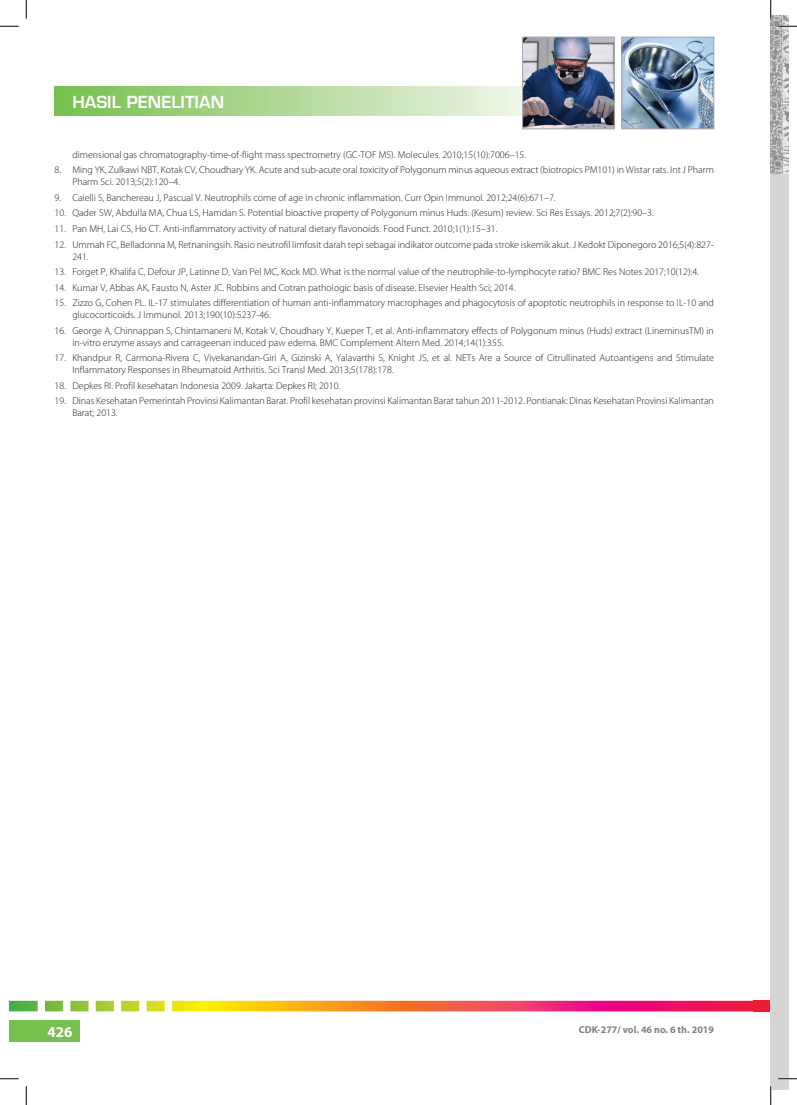
<style>
.page{position:relative;width:797px;height:1105px;background:#fff}
.page>*{position:absolute;margin:0;border:0;box-sizing:border-box;transform-origin:0 0}
.t1{font:600 16.25px "Eurostile LT Std";color:#fff}
.t2{font:700 15px "Myriad Pro";color:#fff}
.t3{font:300 10px/12px "Myriad Pro";color:#231f20}
.t4{font:700 10px "Myriad Pro";color:#808285}
</style>
<div class="page">
<div style="left:55px;top:86px;width:515px;height:29px;background:linear-gradient(to right,#76bf4d,#fcfaf9)"></div>
<img style="left:524px;top:39px;width:88px;height:88px">
<div style="left:522px;top:37px;width:92px;height:92px;border:1px solid #a8a9ad"></div>
<img style="left:624px;top:39px;width:88px;height:88px">
<div style="left:622px;top:37px;width:92px;height:92px;border:1px solid #a8a9ad"></div>
<img style="left:770px;top:16px;width:18px;height:158px">
<div style="left:770px;top:174px;width:18px;height:915px;background:#d6d5d4"></div>
<svg style="left:9px;top:1000px;width:761px;height:42px"></svg>
<svg style="left:0;top:25px;width:19px;height:2px"></svg>
<svg style="left:778px;top:25px;width:19px;height:2px"></svg>
<svg style="left:0;top:1078px;width:19px;height:1px"></svg>
<svg style="left:778px;top:1078px;width:19px;height:1px"></svg>
<svg style="left:25px;top:0;width:2px;height:19px"></svg>
<svg style="left:25px;top:1086px;width:2px;height:19px"></svg>
<svg style="left:770px;top:0;width:1px;height:19px"></svg>
<svg style="left:770px;top:1086px;width:1px;height:19px"></svg>
<h1 class="t1" style="left:72px;top:92px;width:153px">HASIL PENELITIAN</h1>
<p class="t3" style="left:72px;top:149px;width:455px">dimensional gas chromatography-time-of-flight mass spectrometry (GC-TOF MS). Molecules. 2010;15(10):7006–15.</p>
<p class="t3" style="left:72px;top:164px;width:643px;text-indent:-18px">8. Ming YK, Zulkawi NBT, Kotak CV, Choudhary YK. Acute and sub-acute oral toxicity of Polygonum minus aqueous extract (biotropics PM101) in Wistar rats. Int J Pharm<br>Pharm Sci. 2013;5(2):120–4.</p>
<p class="t3" style="left:55px;top:192px;width:502px">9. Caielli S, Banchereau J, Pascual V. Neutrophils come of age in chronic inflammation. Curr Opin Immunol. 2012;24(6):671–7.</p>
<p class="t3" style="left:55px;top:207px;width:600px">10. Qader SW, Abdulla MA, Chua LS, Hamdan S. Potential bioactive property of Polygonum minus Huds. (Kesum) review. Sci Res Essays. 2012;7(2):90–3.</p>
<p class="t3" style="left:55px;top:223px;width:444px">11. Pan MH, Lai CS, Ho CT. Anti-inflammatory activity of natural dietary flavonoids. Food Funct. 2010;1(1):15–31.</p>
<p class="t3" style="left:72px;top:238px;width:643px;text-indent:-18px">12. Ummah FC, Belladonna M, Retnaningsih. Rasio neutrofil limfosit darah tepi sebagai indikator outcome pada stroke iskemik akut. J Kedokt Diponegoro 2016;5(4):827-<br>241.</p>
<p class="t3" style="left:55px;top:266px;width:646px">13. Forget P, Khalifa C, Defour JP, Latinne D, Van Pel MC, Kock MD. What is the normal value of the neutrophile-to-lymphocyte ratio? BMC Res Notes 2017;10(12):4.</p>
<p class="t3" style="left:55px;top:281px;width:462px">14. Kumar V, Abbas AK, Fausto N, Aster JC. Robbins and Cotran pathologic basis of disease. Elsevier Health Sci; 2014.</p>
<p class="t3" style="left:72px;top:297px;width:643px;text-indent:-18px">15. Zizzo G, Cohen PL. IL-17 stimulates differentiation of human anti-inflammatory macrophages and phagocytosis of apoptotic neutrophils in response to IL-10 and glucocorticoids. J Immunol. 2013;190(10):5237-46.</p>
<p class="t3" style="left:72px;top:324px;width:643px;text-indent:-18px">16. George A, Chinnappan S, Chintamaneni M, Kotak V, Choudhary Y, Kueper T, et al. Anti-inflammatory effects of Polygonum minus (Huds) extract (LineminusTM) in in-vitro enzyme assays and carrageenan induced paw edema. BMC Complement Altern Med. 2014;14(1):355.</p>
<p class="t3" style="left:72px;top:352px;width:643px;text-indent:-18px">17. Khandpur R, Carmona-Rivera C, Vivekanandan-Giri A, Gizinski A, Yalavarthi S, Knight JS, et al. NETs Are a Source of Citrullinated Autoantigens and Stimulate<br>Inflammatory Responses in Rheumatoid Arthritis. Sci Transl Med. 2013;5(178):178.</p>
<p class="t3" style="left:55px;top:380px;width:287px">18. Depkes RI. Profil kesehatan Indonesia 2009. Jakarta: Depkes RI; 2010.</p>
<p class="t3" style="left:72px;top:395px;width:643px;text-indent:-18px">19. Dinas Kesehatan Pemerintah Provinsi Kalimantan Barat. Profil kesehatan provinsi Kalimantan Barat tahun 2011-2012. Pontianak: Dinas Kesehatan Provinsi Kalimantan<br>Barat; 2013.</p>
<h2 class="t2" style="left:47px;top:1022px;width:26px">426</h2>
<p class="t4" style="left:578px;top:1023px;width:137px">CDK-277/ vol. 46 no. 6 th. 2019</p>
</div>
